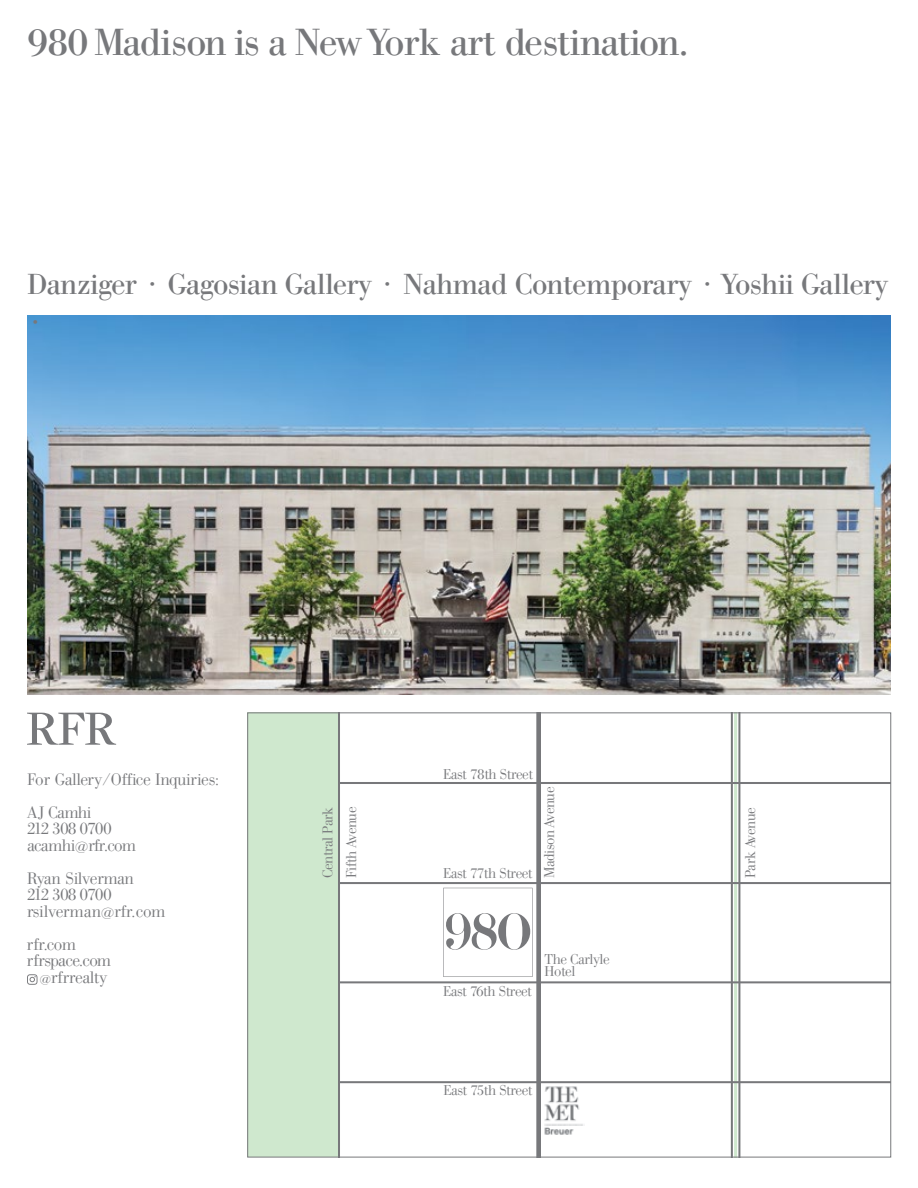
<style>
.page{position:relative;width:918px;height:1188px;background:#fff}
.page>*{position:absolute;margin:0;border:0;box-sizing:border-box;transform-origin:0 0}
.t1{font:37.5px "AT Our Bodoni";letter-spacing:-.035em;color:#77787b}
.t2{font:28.8px/37.5px "AT Our Bodoni";letter-spacing:-.02em;color:#77787b}
.t3{font:300 16.5px/16.5px "AT Our Bodoni";letter-spacing:-.03em;color:#77787b}
.t4{font:300 16.5px "AT Our Bodoni";letter-spacing:-.01em;color:#77787b}
.t5{font:300 14.1px/12.1px "AT Our Bodoni";letter-spacing:-.03em;color:#77787b}
.s1{font-size:15.75px}
.s2{font-size:13.5px}
</style>
<div class="page">
<svg style="left:27px;top:713px;width:89px;height:32px"></svg>
<div style="left:248px;top:713px;width:91px;height:444px;background:#cfe8ce"></div>
<div style="left:536px;top:713px;width:5px;height:444px;background:#77787b"></div>
<hr style="left:338px;top:713px;width:2px;height:444px;background:#77787b">
<hr style="left:738px;top:713px;width:2px;height:444px;background:#77787b">
<hr style="left:731px;top:713px;width:2px;height:444px;background:#77787b">
<hr style="left:734px;top:713px;width:3px;height:444px;background:#cfe8ce">
<hr style="left:339px;top:782px;width:552px;height:2px;background:#77787b">
<hr style="left:339px;top:882px;width:552px;height:2px;background:#77787b">
<hr style="left:339px;top:981px;width:552px;height:2px;background:#77787b">
<hr style="left:339px;top:1081px;width:552px;height:2px;background:#77787b">
<svg style="left:443px;top:888px;width:90px;height:89px"></svg>
<img style="left:544px;top:1086px;width:39px;height:49px">
<img style="left:27px;top:315px;width:864px;height:379px">
<svg style="left:27px;top:974px;width:11px;height:11px"></svg>
<h1 class="t1" style="left:27px;top:20px;width:664px">980 Madison is a New York art destination.</h1>
<h2 class="t2" style="left:27px;top:266px;width:863px">Danziger · Gagosian Gallery · Nahmad Contemporary · Yoshii Gallery ·</h2>
<p class="t3" style="left:27px;top:763px;width:194px;line-height:33px">For Gallery / Office Inquiries:<br>AJ Camhi</p>
<p class="t3" style="left:27px;top:821px;width:111px">212 308 0700 acamhi<span class="s1">@</span>rfr.com</p>
<p class="t3" style="left:27px;top:870px;width:140px">Ryan Silverman<br>212 308 0700 rsilverman<span class="s1">@</span>rfr.com</p>
<p class="t3" style="left:27px;top:936px;width:51px">rfr.com</p>
<p class="t3" style="left:27px;top:953px;width:86px">rfrspace.com</p>
<p class="t4" style="left:40px;top:968px;width:69px"><span class="s2">@</span>rfrrealty</p>
<p class="t5" style="left:322px;top:878px;width:73px;rotate:-90deg">Central Park</p>
<p class="t5" style="left:345px;top:878px;width:73px;rotate:-90deg">Fifth Avenue</p>
<p class="t5" style="left:443px;top:768px;width:91px">East 78th Street</p>
<p class="t5" style="left:443px;top:867px;width:91px">East 77th Street</p>
<p class="t5" style="left:543px;top:878px;width:93px;rotate:-90deg">Madison Avenue</p>
<p class="t5" style="left:443px;top:986px;width:90px">East 76th Street</p>
<p class="t5" style="left:545px;top:953px;width:67px">The Carlyle<br>Hotel</p>
<p class="t5" style="left:443px;top:1084px;width:91px">East 75th Street</p>
<p class="t5" style="left:744px;top:878px;width:72px;rotate:-90deg">Park Avenue</p>
</div>
